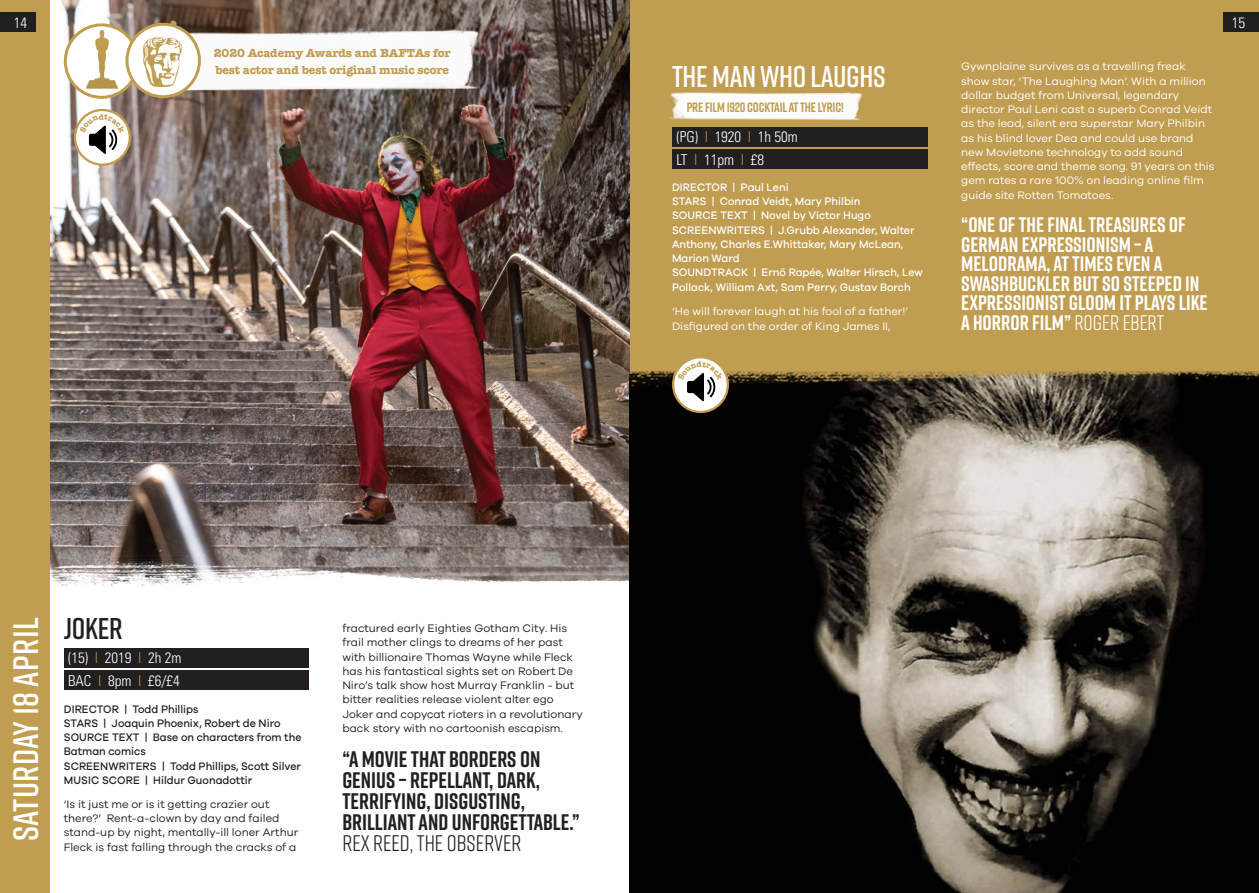
<style>
.page{position:relative;width:1259px;height:893px;background:#fff}
.page>*{position:absolute;margin:0;border:0;box-sizing:border-box;transform-origin:0 0}
.film_title{font:600 35.25px "Rift";letter-spacing:.01em;color:#fff}
.film_title-2{font:600 30px "Rift";letter-spacing:-.01em;color:#fff}
.film_title-3{font:600 30px "Rift";letter-spacing:-.01em;color:#231f20}
.quote{font:700 22.5px/21px "Rift";color:#231f20}
.quote-2{font:700 21px/19.5px "Rift";color:#fff}
.film_details{font:300 condensed 15px "Univers";color:#fff}
.guest_speaker{font:700 13.5px "Rift";letter-spacing:-.01em;color:#c19d51}
.film_title-4{font:700 12px/16.5px "American Typewriter";letter-spacing:-.01em;color:#c19d51}
.body{font:11.25px/14.2px "Galano Grotesque";color:#231f20}
.body-2{font:11.25px/14.2px "Galano Grotesque";color:#fff}
.Subtitle{font:500 11.25px/14.2px "Galano Grotesque";color:#fff;scale:.95 1}
.Subtitle-2{font:500 11.25px/14.2px "Galano Grotesque";color:#231f20;scale:.95 1}
.s1{color:#c19d51}
.s2{font-weight:400}
</style>
<div class="page">
<div style="left:629px;top:0;width:630px;height:893px;background:#c19d51"></div>
<div style="left:64px;top:648px;width:244px;height:19px;background:#231f20"></div>
<div style="left:64px;top:671px;width:244px;height:19px;background:#231f20"></div>
<img style="left:49px;top:0;width:580px;height:590px">
<img style="left:150px;top:25px;width:399px;height:73px">
<svg style="left:65px;top:25px;width:73px;height:72px"></svg>
<div style="left:64px;top:23px;width:75px;height:76px;border:3px solid #c19d51;border-radius:50%"></div>
<img style="left:83px;top:27px;width:36px;height:68px">
<div style="left:672px;top:127px;width:255px;height:19px;background:#231f20"></div>
<div style="left:672px;top:150px;width:255px;height:19px;background:#231f20"></div>
<img style="left:629px;top:371px;width:630px;height:522px">
<img style="left:668px;top:92px;width:195px;height:28px">
<svg style="left:127px;top:24px;width:72px;height:73px"></svg>
<div style="left:125px;top:23px;width:76px;height:75px;border:3px solid #c19d51;border-radius:50%"></div>
<img style="left:144px;top:38px;width:39px;height:49px">
<svg style="left:75px;top:110px;width:55px;height:55px"></svg>
<div style="left:74px;top:109px;width:57px;height:57px;border:2px solid #c19d51;border-radius:50%"></div>
<svg style="left:673px;top:357px;width:55px;height:55px"></svg>
<div style="left:672px;top:356px;width:57px;height:57px;border:2px solid #c19d51;border-radius:50%"></div>
<div style="left:0;top:0;width:49px;height:893px;background:#c19d51"></div>
<div style="left:0;top:13px;width:36px;height:19px;background:#231f20"></div>
<div style="left:1223px;top:13px;width:36px;height:19px;background:#231f20"></div>
<svg style="left:80px;top:114px;width:45px;height:40px"></svg>
<svg style="left:678px;top:361px;width:45px;height:40px;background:#c7c5c0"></svg>
<h3 class="film_details" style="left:14px;top:14px;width:15px">14</h3>
<h3 class="film_details" style="left:1231px;top:14px;width:15px">15</h3>
<p class="film_title-4" style="left:214px;top:44px;width:238px">2020 Academy Awards and BAFTAs for best actor and best original music score</p>
<p class="film_title-2" style="left:672px;top:55px;width:215px">THE MAN WHO LAUGHS</p>
<p class="guest_speaker" style="left:686px;top:97px;width:158px">PRE FILM 1920 COCKTAIL AT THE LYRIC!</p>
<p class="film_details" style="left:676px;top:128px;width:123px">(PG) <span class="s1">|</span> 1920 <span class="s1">|</span> 1h 50m</p>
<p class="film_details" style="left:676px;top:151px;width:89px">LT <span class="s1">|</span> 11pm <span class="s1">|</span> £8</p>
<p class="Subtitle" style="left:672px;top:180px;width:124px">DIRECTOR | Paul Leni</p>
<p class="Subtitle" style="left:672px;top:194px;width:200px">STARS | Conrad Veidt, Mary Philbin</p>
<p class="Subtitle" style="left:672px;top:208px;width:211px">SOURCE TEXT | Novel by Victor Hugo</p>
<p class="Subtitle" style="left:672px;top:222px;width:257px">SCREENWRITERS | J.Grubb Alexander, Walter<br>Anthony, Charles E.Whittaker, Mary McLean,<br>Marion Ward</p>
<p class="Subtitle" style="left:672px;top:265px;width:266px">SOUNDTRACK | Ernö Rapée, Walter Hirsch, Lew<br>Pollack, William Axt, Sam Perry, Gustav Borch</p>
<p class="body-2" style="left:672px;top:304px;width:238px">‘He will forever laugh at his fool of a father!’<br>Disfigured on the order of King James II,</p>
<p class="body-2" style="left:961px;top:59px;width:255px">Gywnplaine survives as a travelling freak show star, ‘The Laughing Man’. With a million dollar budget from Universal, legendary director Paul Leni cast a superb Conrad Veidt as the lead, silent era superstar Mary Philbin as his blind lover Dea and could use brand new Movietone technology to add sound effects, score and theme song. 91 years on this gem rates a rare 100% on leading online film guide site Rotten Tomatoes.</p>
<p class="quote-2" style="left:961px;top:215px;width:248px">“ONE OF THE FINAL TREASURES OF<br>GERMAN EXPRESSIONISM – A<br>MELODRAMA, AT TIMES EVEN A<br>SWASHBUCKLER BUT SO STEEPED IN<br>EXPRESSIONIST GLOOM IT PLAYS LIKE<br>A HORROR FILM” <span class="s2">ROGER EBERT</span></p>
<p class="film_title" style="left:1px;top:841px;width:225px;rotate:-90deg">SATURDAY 18 APRIL</p>
<p class="film_title-3" style="left:64px;top:607px;width:60px">JOKER</p>
<p class="film_details" style="left:68px;top:649px;width:115px">(15) <span class="s1">|</span> 2019 <span class="s1">|</span> 2h 2m</p>
<p class="film_details" style="left:68px;top:671px;width:113px">BAC <span class="s1">|</span> 8pm <span class="s1">|</span> £6/£4</p>
<p class="Subtitle-2" style="left:64px;top:701px;width:143px">DIRECTOR | Todd Phillips</p>
<p class="Subtitle-2" style="left:64px;top:715px;width:230px">STARS | Joaquin Phoenix, Robert de Niro</p>
<p class="Subtitle-2" style="left:64px;top:730px;width:252px">SOURCE TEXT | Base on characters from the<br>Batman comics</p>
<p class="Subtitle-2" style="left:64px;top:758px;width:251px">SCREENWRITERS | Todd Phillips, Scott Silver</p>
<p class="Subtitle-2" style="left:64px;top:772px;width:200px">MUSIC SCORE | Hildur Guonadottir</p>
<p class="body" style="left:64px;top:797px;width:236px">‘Is it just me or is it getting crazier out there?’ Rent-a-clown by day and failed stand-up by night, mentally-ill loner Arthur Fleck is fast falling through the cracks of a</p>
<p class="body" style="left:342px;top:621px;width:242px">fractured early Eighties Gotham City. His frail mother clings to dreams of her past with billionaire Thomas Wayne while Fleck has his fantastical sights set on Robert De Niro’s talk show host Murray Franklin - but bitter realities release violent alter ego Joker and copycat rioters in a revolutionary back story with no cartoonish escapism.</p>
<p class="quote" style="left:342px;top:748px;width:239px">“A MOVIE THAT BORDERS ON<br>GENIUS – REPELLANT, DARK,<br>TERRIFYING, DISGUSTING,<br>BRILLIANT AND UNFORGETTABLE.”<br><span class="s2">REX REED, THE OBSERVER</span></p>
</div>
